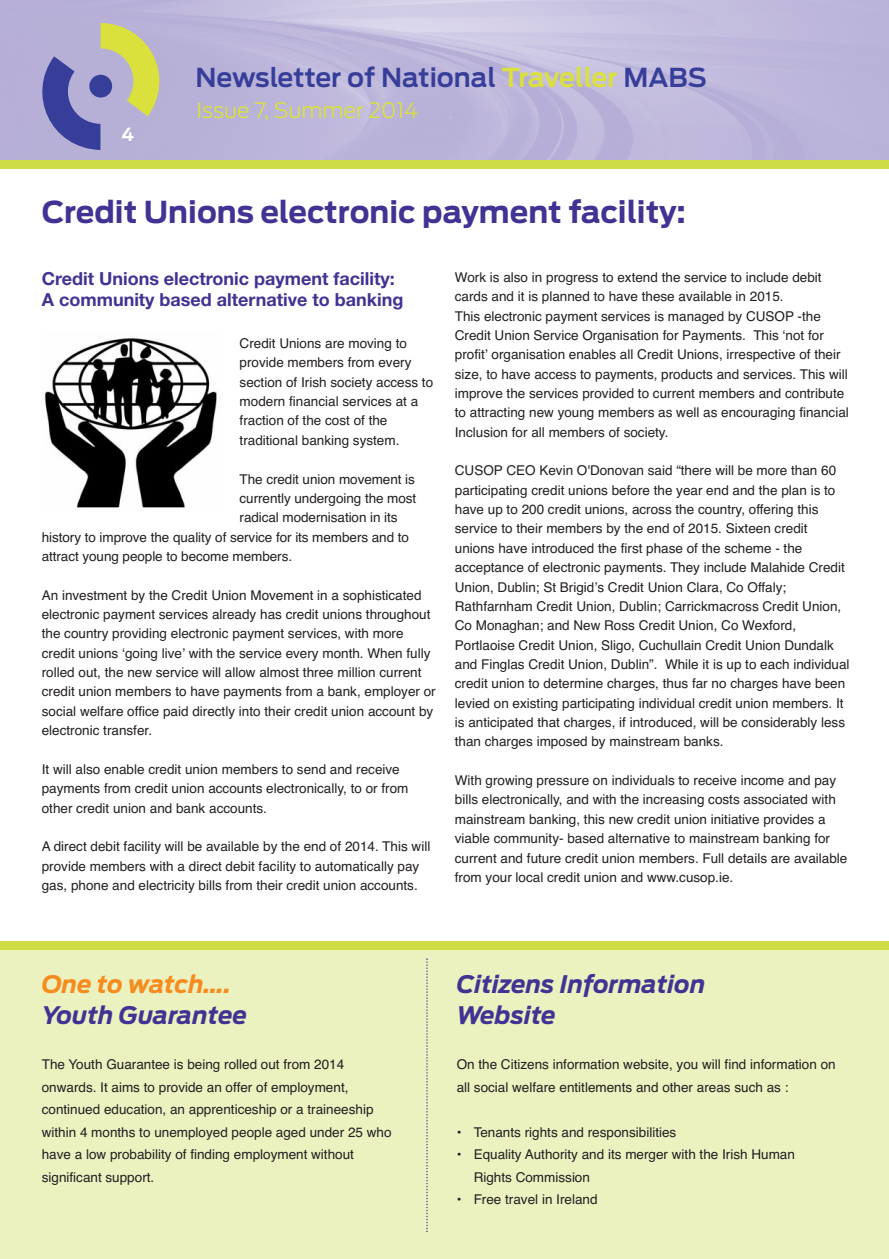
<style>
.page{position:relative;width:889px;height:1259px;background:#fff}
.page>*{position:absolute;margin:0;border:0;box-sizing:border-box;transform-origin:0 0}
.t1{font:700 30px "Ford Antenna";color:#413393}
.t2{font:600 25.95px "Ford Antenna";color:#363e99}
.t3{font:italic 700 24px/31.5px "Ford Antenna";color:#413393}
.t4{font:italic 700 24px "Ford Antenna";letter-spacing:-.01em;color:#f68b1e}
.t5{font:300 21.15px "Ford Antenna";color:#dae13c}
.t6{font:700 18px/21.6px "Helvetica Neue";color:#413393}
.t7{font:700 18px "Ford Antenna";color:#fff}
.t8{font:13.5px/19.4px "Helvetica";color:#231f20}
.s1{color:#dae13c}
</style>
<div class="page">
<svg style="left:42px;top:23px;width:135px;height:127px;background:#a5a3b4"></svg>
<div style="left:0;top:160px;width:889px;height:9px;background:#cedd45"></div>
<div style="left:0;top:949px;width:889px;height:309px;background:#ecf1c0"></div>
<div style="left:0;top:940px;width:889px;height:9px;background:#cedd45"></div>
<img style="left:44px;top:338px;width:173px;height:170px">
<svg style="left:426px;top:958px;width:2px;height:274px"></svg>
<h3 class="t7" style="left:121px;top:127px;width:14px">4</h3>
<h2 class="t2" style="left:195px;top:63px;width:513px">Newsletter of National <span class="s1">Traveller</span> MABS</h2>
<h3 class="t5" style="left:196px;top:98px;width:223px">Issue 7, Summer 2014</h3>
<h1 class="t1" style="left:42px;top:199px;width:645px">Credit Unions electronic payment facility:</h1>
<h3 class="t6" style="left:42px;top:269px;width:363px">Credit Unions electronic payment facility:<br>A community based alternative to banking</h3>
<p class="t8" style="left:240px;top:335px;width:195px">Credit Unions are moving to provide members from every section of Irish society access to modern financial services at a fraction of the cost of the traditional banking system.</p>
<p class="t8" style="left:240px;top:470px;width:177px">The credit union movement is</p>
<p class="t8" style="left:240px;top:490px;width:178px">currently undergoing the most</p>
<p class="t8" style="left:240px;top:509px;width:159px">radical modernisation in its</p>
<p class="t8" style="left:42px;top:528px;width:369px">history to improve the quality of service for its members and to</p>
<p class="t8" style="left:42px;top:548px;width:252px">attract young people to become members.</p>
<p class="t8" style="left:42px;top:586px;width:395px">An investment by the Credit Union Movement in a sophisticated electronic payment services already has credit unions throughout the country providing electronic payment services, with more credit unions ʻgoing liveʼ with the service every month. When fully rolled out, the new service will allow almost three million current credit union members to have payments from a bank, employer or social welfare office paid directly into their credit union account by electronic transfer.</p>
<p class="t8" style="left:42px;top:760px;width:368px">It will also enable credit union members to send and receive payments from credit union accounts electronically, to or from other credit union and bank accounts.</p>
<p class="t8" style="left:42px;top:838px;width:390px">A direct debit facility will be available by the end of 2014. This will provide members with a direct debit facility to automatically pay gas, phone and electricity bills from their credit union accounts.</p>
<p class="t8" style="left:455px;top:269px;width:395px">Work is also in progress to extend the service to include debit cards and it is planned to have these available in 2015.<br>This electronic payment services is managed by CUSOP -the Credit Union Service Organisation for Payments. This ʻnot for profitʼ organisation enables all Credit Unions, irrespective of their size, to have access to payments, products and services. This will improve the services provided to current members and contribute to attracting new young members as well as encouraging financial Inclusion for all members of society.</p>
<p class="t8" style="left:455px;top:462px;width:396px">CUSOP CEO Kevin O'Donovan said “there will be more than 60 participating credit unions before the year end and the plan is to have up to 200 credit unions, across the country, offering this service to their members by the end of 2015. Sixteen credit unions have introduced the first phase of the scheme - the acceptance of electronic payments. They include Malahide Credit Union, Dublin; St Brigidʼs Credit Union Clara, Co Offaly; Rathfarnham Credit Union, Dublin; Carrickmacross Credit Union, Co Monaghan; and New Ross Credit Union, Co Wexford, Portlaoise Credit Union, Sligo, Cuchullain Credit Union Dundalk and Finglas Credit Union, Dublin”. While it is up to each individual credit union to determine charges, thus far no charges have been levied on existing participating individual credit union members. It is anticipated that charges, if introduced, will be considerably less than charges imposed by mainstream banks.</p>
<p class="t8" style="left:455px;top:772px;width:394px">With growing pressure on individuals to receive income and pay bills electronically, and with the increasing costs associated with mainstream banking, this new credit union initiative provides a viable community- based alternative to mainstream banking for current and future credit union members. Full details are available from your local credit union and www.cusop.ie.</p>
<h3 class="t4" style="left:42px;top:974px;width:191px">One to watch….</h3>
<h3 class="t3" style="left:42px;top:1001px;width:207px">Youth Guarantee</h3>
<p class="t8" style="left:42px;top:1054px;width:351px;line-height:22.5px">The Youth Guarantee is being rolled out from 2014 onwards. It aims to provide an offer of employment, continued education, an apprenticeship or a traineeship within 4 months to unemployed people aged under 25 who have a low probability of finding employment without significant support.</p>
<h3 class="t3" style="left:457px;top:969px;width:250px">Citizens Information<br>Website</h3>
<p class="t8" style="left:457px;top:1054px;width:380px;line-height:22.5px">On the Citizens information website, you will find information on all social welfare entitlements and other areas such as :</p>
<p class="t8" style="left:457px;top:1123px;width:221px">• Tenants rights and responsibilities</p>
<p class="t8" style="left:474px;top:1144px;width:323px;line-height:22.5px;text-indent:-17px">• Equality Authority and its merger with the Irish Human<br>Rights Commission</p>
<p class="t8" style="left:457px;top:1191px;width:142px">• Free travel in Ireland</p>
</div>
